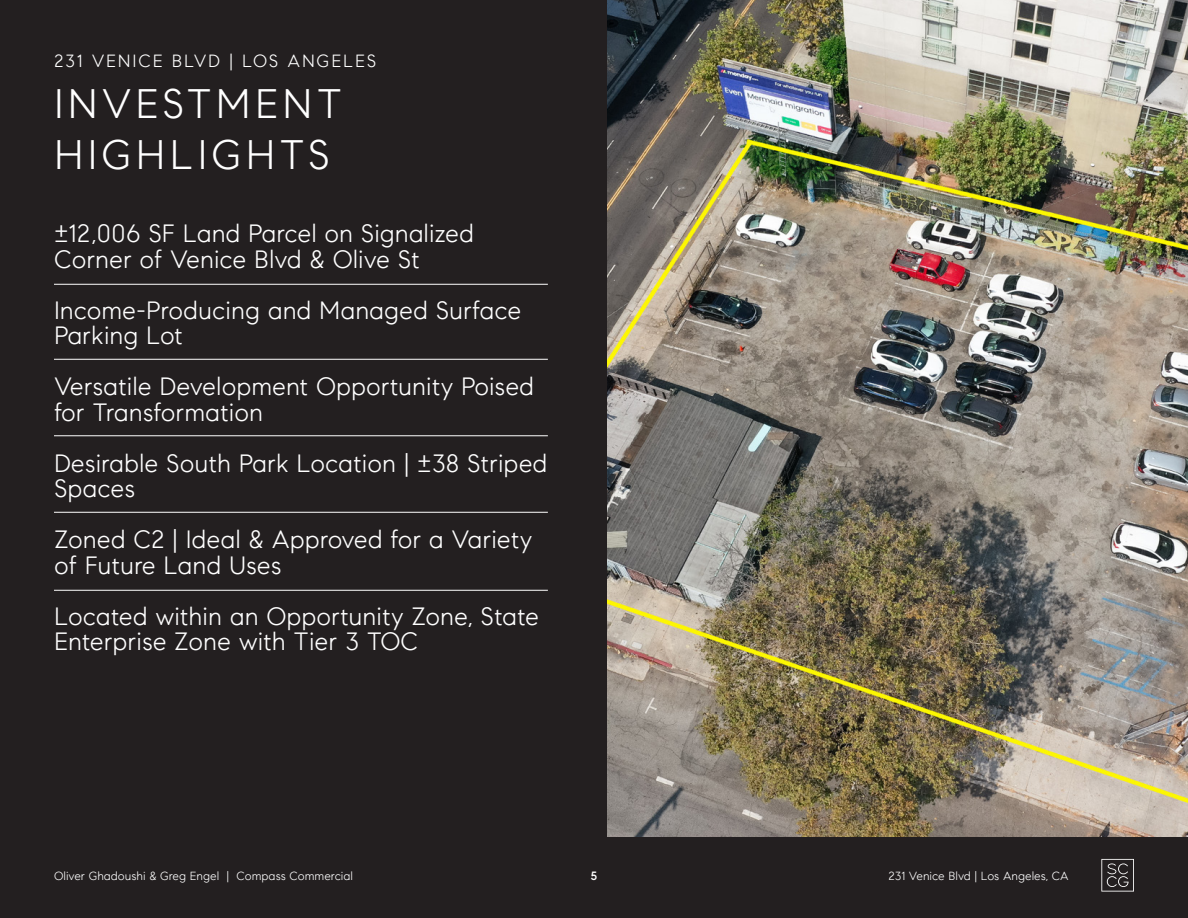
<style>
.page{position:relative;width:1188px;height:918px;background:#231f20}
.page>*{position:absolute;margin:0;border:0;box-sizing:border-box;transform-origin:0 0}
.t1{font:300 42px/51px "Compass Sans";letter-spacing:.1em;color:#fff}
.t2{font:300 25.5px/25.5px "Compass Sans";color:#fff}
.t3{font:300 18px "Compass Sans";letter-spacing:.1em;color:#fff}
.t4{font:300 12px "Compass Sans";color:#fff}
.t5{font:500 12px "Compass Sans";color:#fff}
</style>
<div class="page">
<svg style="left:1101px;top:859px;width:33px;height:33px"></svg>
<img style="left:608px;top:0;width:580px;height:837px">
<hr style="left:54px;top:284px;width:494px;height:1px;background:#fff">
<hr style="left:54px;top:435px;width:494px;height:1px;background:#fff">
<hr style="left:54px;top:590px;width:494px;height:1px;background:#fff">
<hr style="left:54px;top:359px;width:494px;height:1px;background:#fff">
<hr style="left:54px;top:512px;width:494px;height:1px;background:#fff">
<p class="t3" style="left:54px;top:50px;width:324px">231 VENICE BLVD | LOS ANGELES</p>
<p class="t1" style="left:54px;top:78px;width:290px">INVESTMENT<br>HIGHLIGHTS</p>
<p class="t2" style="left:54px;top:220px;width:422px">±12,006 SF Land Parcel on Signalized<br>Corner of Venice Blvd &amp; Olive St</p>
<p class="t2" style="left:54px;top:297px;width:469px">Income-Producing and Managed Surface<br>Parking Lot</p>
<p class="t2" style="left:54px;top:373px;width:482px">Versatile Development Opportunity Poised for Transformation</p>
<p class="t2" style="left:54px;top:450px;width:495px">Desirable South Park Location | ±38 Striped<br>Spaces</p>
<p class="t2" style="left:54px;top:526px;width:480px">Zoned C2 | Ideal &amp; Approved for a Variety of Future Land Uses</p>
<p class="t2" style="left:54px;top:603px;width:487px">Located within an Opportunity Zone, State<br>Enterprise Zone with Tier 3 TOC</p>
<p class="t4" style="left:54px;top:868px;width:301px">Oliver Ghadoushi &amp; Greg Engel | Compass Commercial</p>
<p class="t5" style="left:591px;top:868px;width:8px">5</p>
<p class="t4" style="left:889px;top:868px;width:182px">231 Venice Blvd | Los Angeles, CA</p>
</div>
